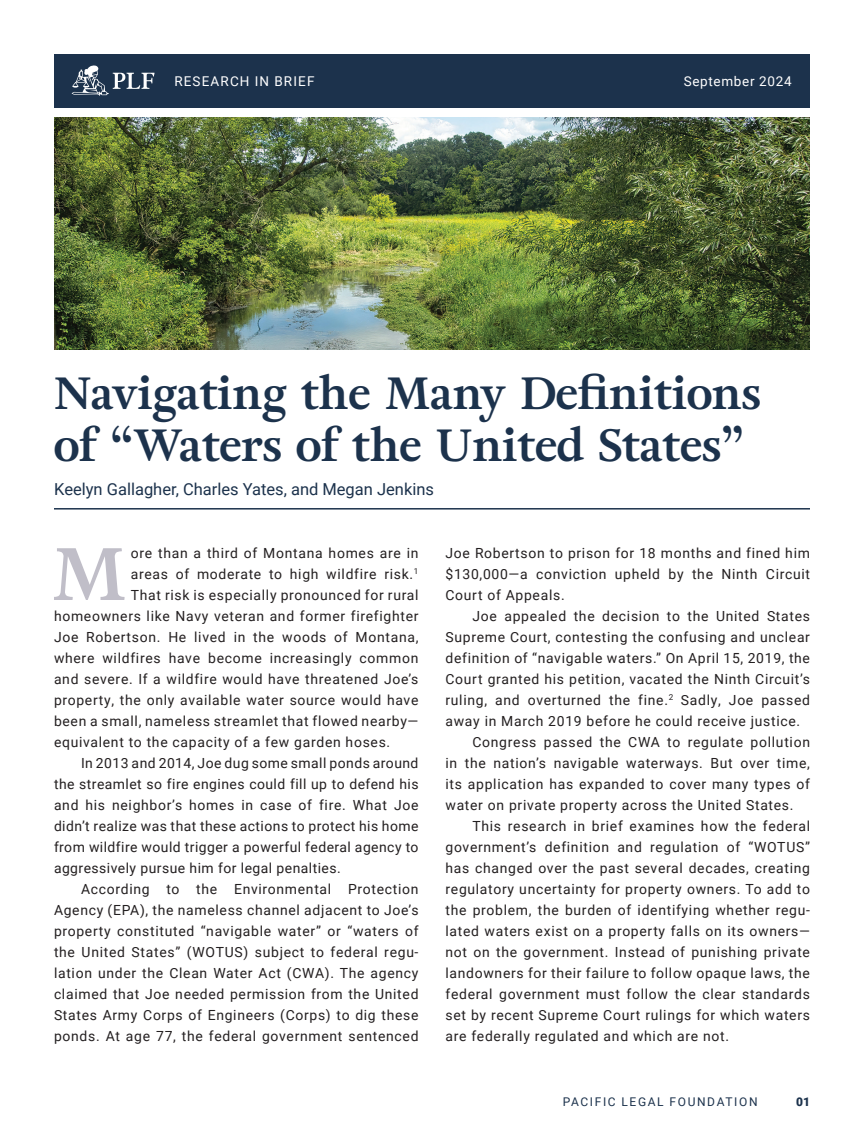
<style>
.page{position:relative;width:864px;height:1134px;background:#fff}
.page>*{position:absolute;margin:0;border:0;box-sizing:border-box;transform-origin:0 0}
.article_body_first_graf{font:700 73.95px "Adriane Text";color:#c0bec8}
.t1{font:700 45px/52.5px "Adriane Text";color:#1c324c}
.t2{font:16.5px "Roboto";color:#1c324c}
.article_body{font:13.95px/21px "Roboto";letter-spacing:.05em;color:#231f20;text-align:justify}
.article_body_first_graf-2{font:13.95px "Roboto";letter-spacing:.05em;color:#231f20}
.t3{font:13.5px "Roboto";letter-spacing:.085em;color:#fff}
.t4{font:13.5px "Roboto";letter-spacing:.05em;color:#fff}
.t5{font:12px "Roboto";letter-spacing:.135em;color:#1c324c}
.t6{font:900 12px "Roboto";color:#1c324c}
</style>
<div class="page">
<div style="left:54px;top:54px;width:756px;height:54px;background:#1c324c"></div>
<hr style="left:54px;top:508px;width:756px;height:2px;background:#1c324c">
<img style="left:54px;top:117px;width:756px;height:233px">
<svg style="left:72px;top:66px;width:83px;height:30px"></svg>
<p class="t3" style="left:174px;top:72px;width:142px">RESEARCH IN BRIEF</p>
<p class="t4" style="left:684px;top:72px;width:109px">September 2024</p>
<p class="t1" style="left:54px;top:367px;width:708px">Navigating the Many Definitions of “Waters of the United States”</p>
<p class="t2" style="left:54px;top:477px;width:382px">Keelyn Gallagher, Charles Yates, and Megan Jenkins</p>
<p class="article_body_first_graf" style="left:52px;top:525px;width:77px">M</p>
<p class="article_body_first_graf-2" style="left:131px;top:543px;width:289px">ore than a third of Montana homes are in</p>
<p class="article_body_first_graf-2" style="left:131px;top:564px;width:289px">areas of moderate to high wildfire risk.<sup>1</sup></p>
<p class="article_body_first_graf-2" style="left:131px;top:585px;width:289px">That risk is especially pronounced for rural</p>
<p class="article_body_first_graf-2" style="left:54px;top:606px;width:366px">homeowners like Navy veteran and former firefighter</p>
<p class="article_body_first_graf-2" style="left:54px;top:627px;width:366px">Joe Robertson. He lived in the woods of Montana,</p>
<p class="article_body_first_graf-2" style="left:54px;top:648px;width:366px">where wildfires have become increasingly common</p>
<p class="article_body_first_graf-2" style="left:54px;top:669px;width:366px">and severe. If a wildfire would have threatened Joe’s</p>
<p class="article_body_first_graf-2" style="left:54px;top:690px;width:366px">property, the only available water source would have</p>
<p class="article_body_first_graf-2" style="left:54px;top:711px;width:366px">been a small, nameless streamlet that flowed nearby—</p>
<p class="article_body_first_graf-2" style="left:54px;top:732px;width:338px">equivalent to the capacity of a few garden hoses.</p>
<p class="article_body" style="left:54px;top:752px;width:366px;text-indent:27px">In 2013 and 2014, Joe dug some small ponds around the streamlet so fire engines could fill up to defend his and his neighbor’s homes in case of fire. What Joe didn’t realize was that these actions to protect his home from wildfire would trigger a powerful federal agency to aggressively pursue him for legal penalties.</p>
<p class="article_body" style="left:54px;top:878px;width:366px;text-indent:27px">According to the Environmental Protection Agency (EPA), the nameless channel adjacent to Joe’s property constituted “navigable water” or “waters of the United States” (WOTUS) subject to federal regu&shy;lation under the Clean Water Act (CWA). The agency claimed that Joe needed permission from the United States Army Corps of Engineers (Corps) to dig these ponds. At age 77, the federal government sentenced</p>
<p class="article_body" style="left:446px;top:542px;width:366px">Joe Robertson to prison for 18 months and fined him $130,000—a conviction upheld by the Ninth Circuit Court of Appeals.</p>
<p class="article_body" style="left:446px;top:605px;width:366px;text-indent:27px">Joe appealed the decision to the United States Supreme Court, contesting the confusing and unclear definition of “navigable waters.” On April 15, 2019, the Court granted his petition, vacated the Ninth Circuit’s ruling, and overturned the fine.<sup>2</sup> Sadly, Joe passed away in March 2019 before he could receive justice.</p>
<p class="article_body" style="left:446px;top:731px;width:366px;text-indent:27px">Congress passed the CWA to regulate pollution in the nation’s navigable waterways. But over time, its application has expanded to cover many types of water on private property across the United States.</p>
<p class="article_body" style="left:446px;top:815px;width:366px;text-indent:27px">This research in brief examines how the federal government’s definition and regulation of “WOTUS” has changed over the past several decades, creating regulatory uncertainty for property owners. To add to the problem, the burden of identifying whether regu&shy;lated waters exist on a property falls on its owners— not on the government. Instead of punishing private landowners for their failure to follow opaque laws, the federal government must follow the clear standards set by recent Supreme Court rulings for which waters are federally regulated and which are not.</p>
<p class="t5" style="left:563px;top:1093px;width:196px">PACIFIC LEGAL FOUNDATION</p>
<p class="t6" style="left:796px;top:1093px;width:15px">01</p>
</div>
